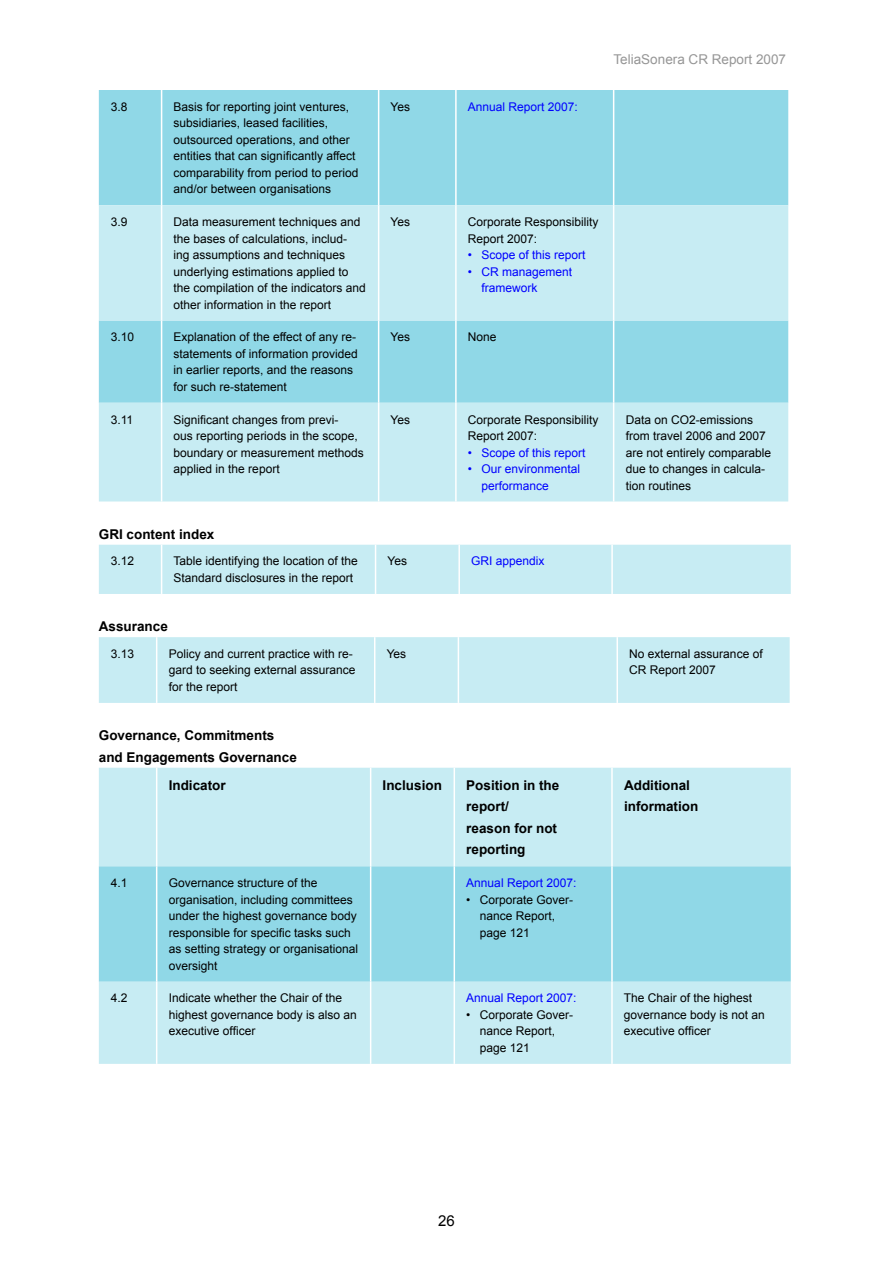
<style>
.page{position:relative;width:893px;height:1263px;background:#fff}
.page>*{position:absolute;margin:0;border:0;box-sizing:border-box;transform-origin:0 0}
.t1{font:15px "Arial";color:#000}
.t2{font:700 13.5px/21.6px "Arial";color:#000}
.t3{font:13.5px "Arial";color:#969696}
.t4{font:12px/16.5px "Arial";color:#000}
.t5{font:12px/16.5px "Arial";color:#00f}
</style>
<div class="page">
<div style="left:99px;top:90px;width:689px;height:115px;background:#90d8e7"></div>
<svg style="left:99px;top:205px;width:689px;height:296px;background:#b8e6ef"></svg>
<hr style="left:161px;top:90px;width:1px;height:115px;background:#fff">
<hr style="left:378px;top:90px;width:1px;height:115px;background:#fff">
<hr style="left:455px;top:90px;width:2px;height:115px;background:#fff">
<hr style="left:613px;top:90px;width:1px;height:115px;background:#fff">
<hr style="left:161px;top:205px;width:1px;height:115px;background:#fff">
<hr style="left:378px;top:205px;width:1px;height:115px;background:#fff">
<hr style="left:455px;top:205px;width:2px;height:115px;background:#fff">
<hr style="left:613px;top:205px;width:1px;height:115px;background:#fff">
<hr style="left:161px;top:320px;width:1px;height:83px;background:#fff">
<hr style="left:378px;top:320px;width:1px;height:83px;background:#fff">
<hr style="left:455px;top:320px;width:2px;height:83px;background:#fff">
<hr style="left:613px;top:320px;width:1px;height:83px;background:#fff">
<hr style="left:161px;top:403px;width:1px;height:98px;background:#fff">
<hr style="left:378px;top:403px;width:1px;height:98px;background:#fff">
<hr style="left:455px;top:403px;width:2px;height:98px;background:#fff">
<hr style="left:613px;top:403px;width:1px;height:98px;background:#fff">
<div style="left:99px;top:545px;width:692px;height:49px;background:#c7ecf3"></div>
<hr style="left:161px;top:545px;width:1px;height:49px;background:#fff">
<hr style="left:375px;top:545px;width:1px;height:49px;background:#fff">
<hr style="left:458px;top:545px;width:2px;height:49px;background:#fff">
<hr style="left:611px;top:545px;width:2px;height:49px;background:#fff">
<div style="left:99px;top:637px;width:691px;height:66px;background:#c7ecf3"></div>
<hr style="left:156px;top:637px;width:1px;height:66px;background:#fff">
<hr style="left:374px;top:637px;width:1px;height:66px;background:#fff">
<hr style="left:458px;top:637px;width:1px;height:66px;background:#fff">
<hr style="left:616px;top:637px;width:2px;height:66px;background:#fff">
<div style="left:99px;top:768px;width:692px;height:296px;background:#c7ecf3"></div>
<div style="left:99px;top:866px;width:692px;height:115px;background:#90d8e7"></div>
<hr style="left:156px;top:768px;width:1px;height:98px;background:#fff">
<hr style="left:370px;top:768px;width:1px;height:98px;background:#fff">
<hr style="left:454px;top:768px;width:1px;height:98px;background:#fff">
<hr style="left:611px;top:768px;width:2px;height:98px;background:#fff">
<hr style="left:156px;top:866px;width:1px;height:115px;background:#fff">
<hr style="left:370px;top:866px;width:1px;height:115px;background:#fff">
<hr style="left:454px;top:866px;width:1px;height:115px;background:#fff">
<hr style="left:611px;top:866px;width:2px;height:115px;background:#fff">
<hr style="left:156px;top:981px;width:1px;height:83px;background:#fff">
<hr style="left:370px;top:981px;width:1px;height:83px;background:#fff">
<hr style="left:454px;top:981px;width:1px;height:83px;background:#fff">
<hr style="left:611px;top:981px;width:2px;height:83px;background:#fff">
<p class="t4" style="left:111px;top:98px;width:18px">3.8</p>
<p class="t4" style="left:174px;top:98px;width:186px">Basis for reporting joint ventures, subsidiaries, leased facilities, outsourced operations, and other entities that can significantly affect comparability from period to period and/or between organisations</p>
<p class="t4" style="left:391px;top:98px;width:21px">Yes</p>
<p class="t5" style="left:468px;top:98px;width:112px">Annual Report 2007:</p>
<p class="t4" style="left:111px;top:214px;width:18px">3.9</p>
<p class="t4" style="left:174px;top:214px;width:194px">Data measurement techniques and the bases of calculations, includ&shy;ing assumptions and techniques underlying estimations applied to the compilation of the indicators and other information in the report</p>
<p class="t4" style="left:391px;top:214px;width:21px">Yes</p>
<p class="t4" style="left:468px;top:214px;width:132px">Corporate Responsibility<br>Report 2007:</p>
<p class="t5" style="left:468px;top:247px;width:119px">• Scope of this report</p>
<p class="t5" style="left:481px;top:263px;width:92px;text-indent:-14px">• CR management framework</p>
<p class="t4" style="left:111px;top:329px;width:25px">3.10</p>
<p class="t4" style="left:174px;top:329px;width:186px">Explanation of the effect of any re&shy;statements of information provided in earlier reports, and the reasons for such re-statement</p>
<p class="t4" style="left:391px;top:329px;width:21px">Yes</p>
<p class="t4" style="left:468px;top:329px;width:30px">None</p>
<p class="t4" style="left:111px;top:411px;width:24px">3.11</p>
<p class="t4" style="left:174px;top:411px;width:192px">Significant changes from previ-<br>ous reporting periods in the scope, boundary or measurement methods applied in the report</p>
<p class="t4" style="left:391px;top:411px;width:21px">Yes</p>
<p class="t4" style="left:468px;top:411px;width:132px">Corporate Responsibility<br>Report 2007:</p>
<p class="t5" style="left:468px;top:444px;width:119px">• Scope of this report</p>
<p class="t5" style="left:481px;top:461px;width:100px;text-indent:-14px">• Our environmental performance</p>
<p class="t3" style="left:613px;top:50px;width:174px">TeliaSonera CR Report 2007</p>
<p class="t4" style="left:626px;top:411px;width:147px">Data on CO2-emissions from travel 2006 and 2007 are not entirely comparable due to changes in calcula&shy;tion routines</p>
<p class="t2" style="left:99px;top:524px;width:117px">GRI content index</p>
<p class="t4" style="left:111px;top:553px;width:25px">3.12</p>
<p class="t4" style="left:174px;top:553px;width:186px">Table identifying the location of the<br>Standard disclosures in the report</p>
<p class="t4" style="left:388px;top:553px;width:21px">Yes</p>
<p class="t5" style="left:471px;top:553px;width:75px">GRI appendix</p>
<p class="t2" style="left:99px;top:616px;width:71px">Assurance</p>
<p class="t4" style="left:111px;top:645px;width:25px">3.13</p>
<p class="t4" style="left:169px;top:645px;width:188px">Policy and current practice with re&shy;gard to seeking external assurance for the report</p>
<p class="t4" style="left:387px;top:645px;width:21px">Yes</p>
<p class="t4" style="left:629px;top:645px;width:135px">No external assurance of<br>CR Report 2007</p>
<p class="t2" style="left:99px;top:725px;width:200px">Governance, Commitments and Engagements Governance</p>
<p class="t2" style="left:169px;top:774px;width:59px">Indicator</p>
<p class="t2" style="left:383px;top:774px;width:61px">Inclusion</p>
<p class="t2" style="left:466px;top:774px;width:95px">Position in the report/<br>reason for not reporting</p>
<p class="t2" style="left:624px;top:774px;width:76px">Additional information</p>
<p class="t4" style="left:111px;top:875px;width:18px">4.1</p>
<p class="t4" style="left:169px;top:875px;width:191px">Governance structure of the organisation, including committees under the highest governance body responsible for specific tasks such as setting strategy or organisational oversight</p>
<p class="t5" style="left:466px;top:875px;width:112px">Annual Report 2007:</p>
<p class="t4" style="left:480px;top:891px;width:95px;text-indent:-14px">• Corporate Gover&shy;nance Report, page 121</p>
<p class="t4" style="left:111px;top:990px;width:18px">4.2</p>
<p class="t4" style="left:169px;top:990px;width:190px">Indicate whether the Chair of the highest governance body is also an executive officer</p>
<p class="t5" style="left:466px;top:990px;width:112px">Annual Report 2007:</p>
<p class="t4" style="left:480px;top:1006px;width:95px;text-indent:-14px">• Corporate Gover&shy;nance Report, page 121</p>
<p class="t4" style="left:624px;top:990px;width:142px">The Chair of the highest governance body is not an executive officer</p>
<p class="t1" style="left:438px;top:1210px;width:18px">26</p>
</div>
